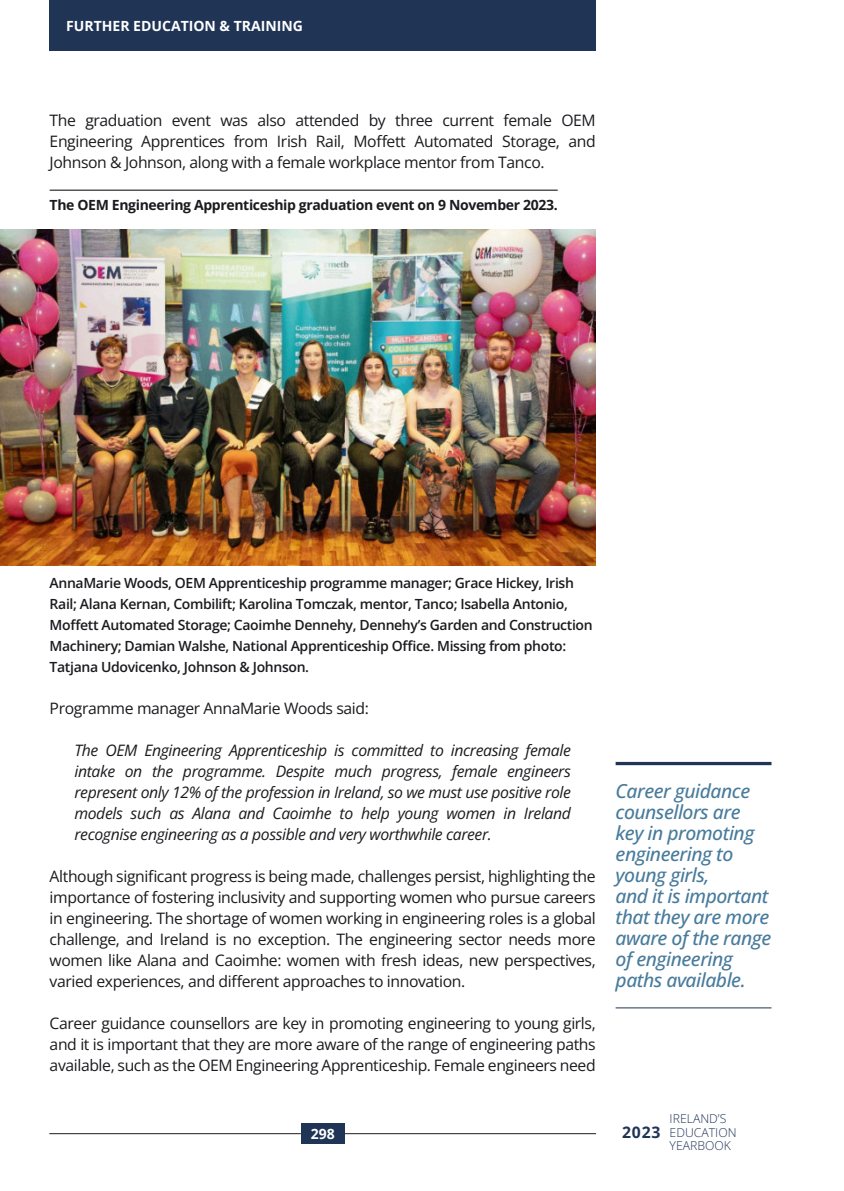
<style>
.page{position:relative;width:844px;height:1191px;background:#fff}
.page>*{position:absolute;margin:0;border:0;box-sizing:border-box;transform-origin:0 0}
.t1{font:italic 500 19.25px "Open Sans";letter-spacing:-.025em;color:#487b9c}
.t2{font:15.75px "Open Sans";letter-spacing:-.025em;color:#1b1b1f}
.t3{font:italic 15.75px "Open Sans";letter-spacing:-.025em;color:#1b1b1f}
.t4{font:700 15.75px "Open Sans";color:#203456}
.t5{font:600 14px "Open Sans";letter-spacing:-.025em;color:#1b1b1f}
.t6{font:700 14px "Open Sans";letter-spacing:-.025em;color:#1b1b1f}
.t7{font:700 14px "Open Sans";color:#fff}
.t8{font:300 12.25px "Open Sans";color:#203456}
</style>
<div class="page">
<div style="left:49px;top:0;width:546px;height:50px;background:#203456"></div>
<hr style="left:344px;top:1133px;width:252px;height:1px;background:#1f1d1a">
<div style="left:301px;top:1123px;width:43px;height:21px;background:#203456"></div>
<hr style="left:49px;top:1133px;width:252px;height:1px;background:#1f1d1a">
<hr style="left:50px;top:190px;width:507px;height:1px;background:#000">
<img style="left:0;top:229px;width:595px;height:336px">
<hr style="left:615px;top:762px;width:156px;height:3px;background:#203456">
<hr style="left:615px;top:1007px;width:156px;height:1px;background:#203456">
<p class="t7" style="left:66px;top:16px;width:238px">FURTHER EDUCATION &amp; TRAINING</p>
<p class="t2" style="left:50px;top:109px;width:547px">The graduation event was also attended by three current female OEM</p>
<p class="t2" style="left:50px;top:130px;width:547px">Engineering Apprentices from Irish Rail, Moffett Automated Storage, and</p>
<p class="t2" style="left:50px;top:151px;width:496px">Johnson &amp; Johnson, along with a female workplace mentor from Tanco.</p>
<p class="t6" style="left:50px;top:195px;width:509px">The OEM Engineering Apprenticeship graduation event on 9 November 2023.</p>
<p class="t5" style="left:50px;top:573px;width:525px">AnnaMarie Woods, OEM Apprenticeship programme manager; Grace Hickey, Irish</p>
<p class="t5" style="left:50px;top:594px;width:519px">Rail; Alana Kernan, Combilift; Karolina Tomczak, mentor, Tanco; Isabella Antonio,</p>
<p class="t5" style="left:50px;top:615px;width:544px">Moffett Automated Storage; Caoimhe Dennehy, Dennehy’s Garden and Construction</p>
<p class="t5" style="left:50px;top:636px;width:518px">Machinery; Damian Walshe, National Apprenticeship Office. Missing from photo:</p>
<p class="t5" style="left:50px;top:657px;width:261px">Tatjana Udovicenko, Johnson &amp; Johnson.</p>
<p class="t2" style="left:50px;top:697px;width:320px">Programme manager AnnaMarie Woods said:</p>
<p class="t3" style="left:74px;top:739px;width:498px">The OEM Engineering Apprenticeship is committed to increasing female</p>
<p class="t3" style="left:74px;top:760px;width:498px">intake on the programme. Despite much progress, female engineers</p>
<p class="t3" style="left:74px;top:781px;width:498px">represent only 12% of the profession in Ireland, so we must use positive role</p>
<p class="t3" style="left:74px;top:802px;width:498px">models such as Alana and Caoimhe to help young women in Ireland</p>
<p class="t3" style="left:74px;top:823px;width:419px">recognise engineering as a possible and very worthwhile career.</p>
<p class="t2" style="left:50px;top:865px;width:547px">Although significant progress is being made, challenges persist, highlighting the</p>
<p class="t2" style="left:50px;top:886px;width:547px">importance of fostering inclusivity and supporting women who pursue careers</p>
<p class="t2" style="left:50px;top:907px;width:547px">in engineering. The shortage of women working in engineering roles is a global</p>
<p class="t2" style="left:50px;top:928px;width:547px">challenge, and Ireland is no exception. The engineering sector needs more</p>
<p class="t2" style="left:50px;top:949px;width:547px">women like Alana and Caoimhe: women with fresh ideas, new perspectives,</p>
<p class="t2" style="left:50px;top:970px;width:417px">varied experiences, and different approaches to innovation.</p>
<p class="t2" style="left:50px;top:1012px;width:547px">Career guidance counsellors are key in promoting engineering to young girls,</p>
<p class="t2" style="left:50px;top:1033px;width:547px">and it is important that they are more aware of the range of engineering paths</p>
<p class="t2" style="left:50px;top:1054px;width:547px">available, such as the OEM Engineering Apprenticeship. Female engineers need</p>
<p class="t7" style="left:310px;top:1124px;width:26px">298</p>
<p class="t1" style="left:615px;top:777px;width:136px">Career guidance</p>
<p class="t1" style="left:615px;top:798px;width:126px">counsellors are</p>
<p class="t1" style="left:615px;top:819px;width:140px">key in promoting</p>
<p class="t1" style="left:615px;top:840px;width:119px">engineering to</p>
<p class="t1" style="left:615px;top:861px;width:95px">young girls,</p>
<p class="t1" style="left:615px;top:882px;width:154px">and it is important</p>
<p class="t1" style="left:615px;top:903px;width:155px">that they are more</p>
<p class="t1" style="left:615px;top:924px;width:157px">aware of the range</p>
<p class="t1" style="left:615px;top:945px;width:119px">of engineering</p>
<p class="t1" style="left:615px;top:966px;width:131px">paths available.</p>
<p class="t4" style="left:622px;top:1121px;width:40px">2023</p>
<p class="t8" style="left:669px;top:1109px;width:58px">IRELAND’S</p>
<p class="t8" style="left:669px;top:1123px;width:68px">EDUCATION</p>
<p class="t8" style="left:669px;top:1137px;width:63px">YEARBOOK</p>
</div>
